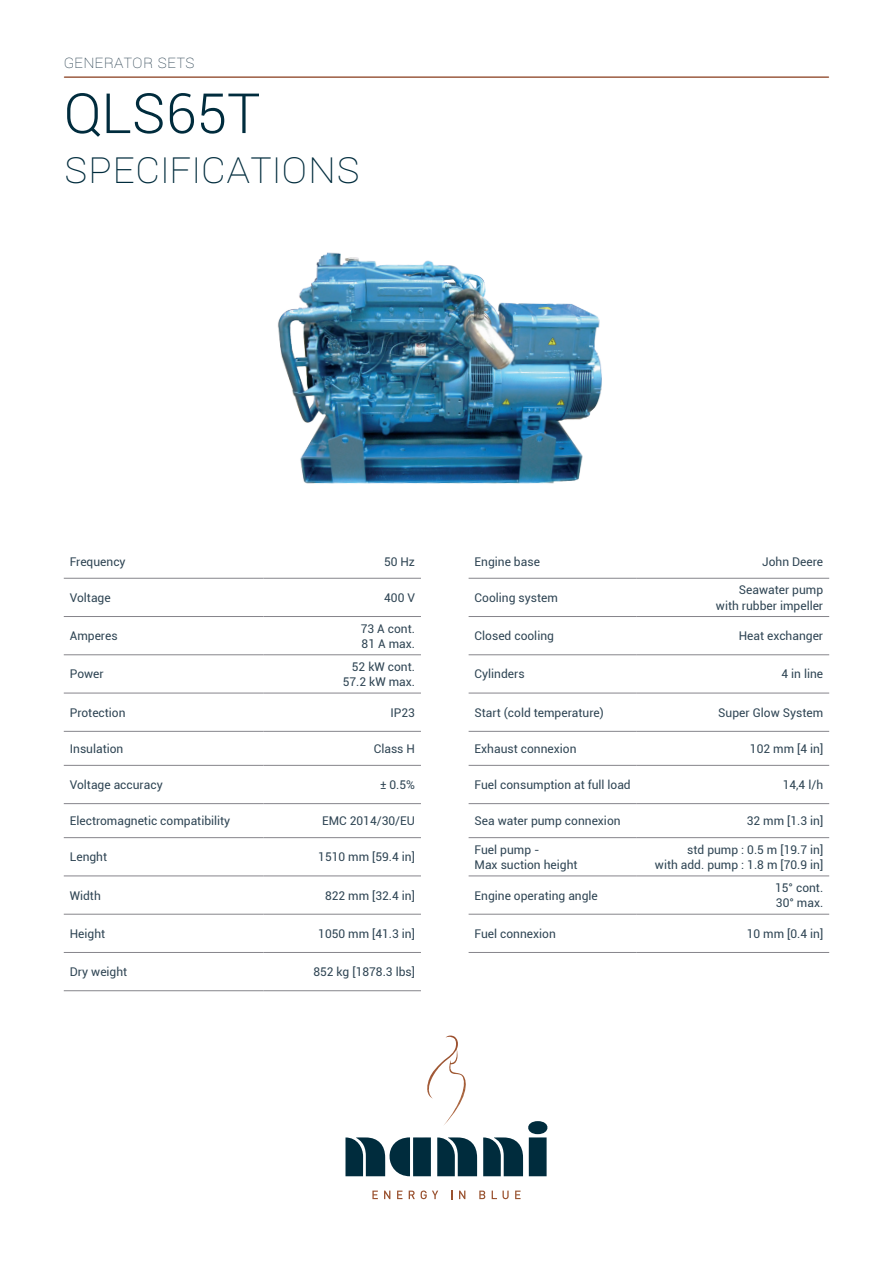
<style>
.page{position:relative;width:893px;height:1263px;background:#fff}
.page>*{position:absolute;margin:0;border:0;box-sizing:border-box;transform-origin:0 0}
.t1{font:300 55.5px "Roboto";color:#002c3d}
.t2{font:100 45px "Roboto";color:#002c3d}
.t3{font:100 18px "Roboto";color:#2f4554}
.t4{font:12px/15.3px "Roboto";color:#2f4554;text-align:right}
</style>
<div class="page">
<hr style="left:65px;top:76px;width:763px;height:2px;background:#9b5c41">
<svg style="left:345px;top:1137px;width:86px;height:39px"></svg>
<svg style="left:437px;top:1137px;width:40px;height:39px;background:#254b59"></svg>
<svg style="left:483px;top:1121px;width:65px;height:55px"></svg>
<svg style="left:372px;top:1190px;width:6px;height:9px"></svg>
<svg style="left:384px;top:1190px;width:6px;height:9px"></svg>
<svg style="left:397px;top:1190px;width:5px;height:9px"></svg>
<svg style="left:409px;top:1190px;width:6px;height:9px"></svg>
<svg style="left:421px;top:1190px;width:17px;height:9px"></svg>
<svg style="left:459px;top:1190px;width:6px;height:9px"></svg>
<svg style="left:479px;top:1190px;width:6px;height:9px"></svg>
<svg style="left:492px;top:1190px;width:17px;height:9px"></svg>
<svg style="left:515px;top:1190px;width:6px;height:9px"></svg>
<img style="left:427px;top:1035px;width:39px;height:90px">
<hr style="left:64px;top:616px;width:200px;height:1px;background:#86858b">
<hr style="left:264px;top:616px;width:157px;height:1px;background:#86858b">
<hr style="left:469px;top:616px;width:168px;height:1px;background:#86858b">
<hr style="left:637px;top:616px;width:192px;height:1px;background:#86858b">
<hr style="left:64px;top:654px;width:200px;height:1px;background:#86858b">
<hr style="left:264px;top:654px;width:157px;height:1px;background:#86858b">
<hr style="left:64px;top:731px;width:200px;height:1px;background:#86858b">
<hr style="left:264px;top:731px;width:157px;height:1px;background:#86858b">
<hr style="left:469px;top:731px;width:168px;height:1px;background:#86858b">
<hr style="left:637px;top:731px;width:192px;height:1px;background:#86858b">
<hr style="left:469px;top:765px;width:168px;height:1px;background:#86858b">
<hr style="left:637px;top:765px;width:192px;height:1px;background:#86858b">
<hr style="left:64px;top:837px;width:200px;height:1px;background:#86858b">
<hr style="left:264px;top:837px;width:157px;height:1px;background:#86858b">
<hr style="left:64px;top:875px;width:200px;height:1px;background:#86858b">
<hr style="left:264px;top:875px;width:157px;height:1px;background:#86858b">
<hr style="left:469px;top:875px;width:168px;height:1px;background:#86858b">
<hr style="left:637px;top:875px;width:192px;height:1px;background:#86858b">
<hr style="left:64px;top:914px;width:200px;height:1px;background:#86858b">
<hr style="left:264px;top:914px;width:157px;height:1px;background:#86858b">
<hr style="left:469px;top:914px;width:168px;height:1px;background:#86858b">
<hr style="left:637px;top:914px;width:192px;height:1px;background:#86858b">
<hr style="left:64px;top:952px;width:200px;height:1px;background:#86858b">
<hr style="left:264px;top:952px;width:157px;height:1px;background:#86858b">
<hr style="left:64px;top:990px;width:200px;height:1px;background:#86858b">
<hr style="left:264px;top:990px;width:157px;height:1px;background:#86858b">
<hr style="left:64px;top:765px;width:200px;height:1px;background:#86858b">
<hr style="left:264px;top:765px;width:157px;height:1px;background:#86858b">
<hr style="left:64px;top:578px;width:200px;height:1px;background:#86858b">
<hr style="left:264px;top:578px;width:157px;height:1px;background:#86858b">
<hr style="left:469px;top:578px;width:168px;height:1px;background:#86858b">
<hr style="left:637px;top:578px;width:192px;height:1px;background:#86858b">
<hr style="left:64px;top:803px;width:200px;height:1px;background:#86858b">
<hr style="left:264px;top:803px;width:157px;height:1px;background:#86858b">
<hr style="left:469px;top:654px;width:168px;height:1px;background:#86858b">
<hr style="left:637px;top:654px;width:192px;height:1px;background:#86858b">
<hr style="left:64px;top:693px;width:200px;height:1px;background:#86858b">
<hr style="left:264px;top:693px;width:157px;height:1px;background:#86858b">
<hr style="left:469px;top:693px;width:168px;height:1px;background:#86858b">
<hr style="left:637px;top:693px;width:192px;height:1px;background:#86858b">
<hr style="left:469px;top:803px;width:168px;height:1px;background:#86858b">
<hr style="left:637px;top:803px;width:192px;height:1px;background:#86858b">
<hr style="left:469px;top:837px;width:168px;height:1px;background:#86858b">
<hr style="left:637px;top:837px;width:192px;height:1px;background:#86858b">
<hr style="left:469px;top:952px;width:168px;height:1px;background:#86858b">
<hr style="left:637px;top:952px;width:192px;height:1px;background:#86858b">
<img style="left:277px;top:252px;width:325px;height:232px">
<h3 class="t3" style="left:64px;top:49px;width:133px">GENERATOR SETS</h3>
<h1 class="t1" style="left:64px;top:75px;width:198px">QLS65T</h1>
<h2 class="t2" style="left:64px;top:135px;width:243px">SPECIFICATIONS</h2>
<p class="t4" style="left:70px;top:553px;width:57px">Frequency</p>
<p class="t4" style="left:384px;top:553px;width:32px">50 Hz</p>
<p class="t4" style="left:475px;top:553px;width:67px">Engine base</p>
<p class="t4" style="left:762px;top:553px;width:63px">John Deere</p>
<p class="t4" style="left:70px;top:589px;width:42px">Voltage</p>
<p class="t4" style="left:384px;top:589px;width:32px">400 V</p>
<p class="t4" style="left:475px;top:589px;width:85px">Cooling system</p>
<p class="t4" style="left:716px;top:582px;width:109px">Seawater pump with rubber impeller</p>
<p class="t4" style="left:70px;top:628px;width:49px">Amperes</p>
<p class="t4" style="left:361px;top:620px;width:56px;text-align:left">73 A cont.<br>81 A max.</p>
<p class="t4" style="left:475px;top:628px;width:81px">Closed cooling</p>
<p class="t4" style="left:739px;top:628px;width:86px">Heat exchanger</p>
<p class="t4" style="left:70px;top:666px;width:35px">Power</p>
<p class="t4" style="left:343px;top:658px;width:74px">52 kW cont.<br>57.2 kW max.</p>
<p class="t4" style="left:475px;top:666px;width:52px">Cylinders</p>
<p class="t4" style="left:781px;top:666px;width:43px">4 in line</p>
<p class="t4" style="left:70px;top:704px;width:57px">Protection</p>
<p class="t4" style="left:390px;top:704px;width:26px">IP23</p>
<p class="t4" style="left:475px;top:704px;width:131px">Start (cold temperature)</p>
<p class="t4" style="left:718px;top:704px;width:106px">Super Glow System</p>
<p class="t4" style="left:70px;top:740px;width:55px">Insulation</p>
<p class="t4" style="left:374px;top:740px;width:43px">Class H</p>
<p class="t4" style="left:475px;top:740px;width:103px">Exhaust connexion</p>
<p class="t4" style="left:750px;top:740px;width:75px">102 mm [4 in]</p>
<p class="t4" style="left:70px;top:777px;width:94px">Voltage accuracy</p>
<p class="t4" style="left:380px;top:777px;width:36px">± 0.5%</p>
<p class="t4" style="left:475px;top:777px;width:158px">Fuel consumption at full load</p>
<p class="t4" style="left:783px;top:777px;width:42px">14,4 l/h</p>
<p class="t4" style="left:70px;top:813px;width:162px">Electromagnetic compatibility</p>
<p class="t4" style="left:322px;top:813px;width:94px">EMC 2014/30/EU</p>
<p class="t4" style="left:475px;top:813px;width:148px">Sea water pump connexion</p>
<p class="t4" style="left:747px;top:813px;width:78px">32 mm [1.3 in]</p>
<p class="t4" style="left:70px;top:849px;width:39px">Lenght</p>
<p class="t4" style="left:318px;top:849px;width:98px">1510 mm [59.4 in]</p>
<p class="t4" style="left:475px;top:841px;width:104px;text-align:left">Fuel pump -<br>Max suction height</p>
<p class="t4" style="left:655px;top:841px;width:170px">std pump : 0.5 m [19.7 in]<br>with add. pump : 1.8 m [70.9 in]</p>
<p class="t4" style="left:70px;top:887px;width:33px">Width</p>
<p class="t4" style="left:325px;top:887px;width:92px">822 mm [32.4 in]</p>
<p class="t4" style="left:475px;top:887px;width:125px">Engine operating angle</p>
<p class="t4" style="left:775px;top:880px;width:50px;text-align:left">15° cont.<br>30° max.</p>
<p class="t4" style="left:70px;top:925px;width:37px">Height</p>
<p class="t4" style="left:318px;top:925px;width:98px">1050 mm [41.3 in]</p>
<p class="t4" style="left:475px;top:925px;width:83px">Fuel connexion</p>
<p class="t4" style="left:747px;top:925px;width:78px">10 mm [0.4 in]</p>
<p class="t4" style="left:70px;top:964px;width:59px">Dry weight</p>
<p class="t4" style="left:313px;top:964px;width:103px">852 kg [1878.3 lbs]</p>
</div>
